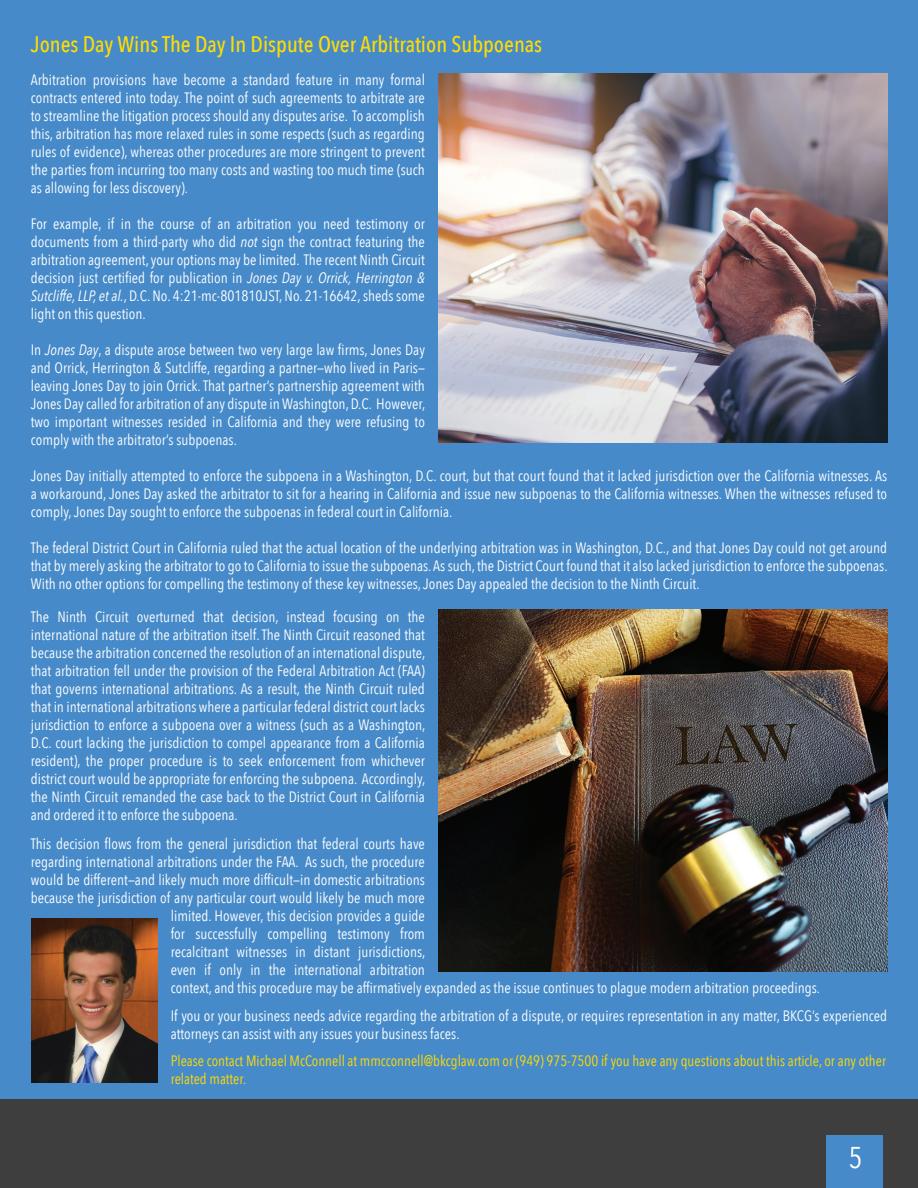
<style>
.page{position:relative;width:918px;height:1188px;background:#fff}
.page>*{position:absolute;margin:0;border:0;box-sizing:border-box;transform-origin:0 0}
.t1{font:30px "Avenir Next Condensed";color:#fff}
.t2{font:500 22.5px "Avenir Next Condensed";color:#ffdc01}
.t3{font:15px/18px "Avenir Next Condensed";color:#fff;text-align:justify}
.t4{font:15px/18px "Avenir Next Condensed";color:#ffdc01}
.s1{font-style:italic}
</style>
<div class="page">
<div style="left:0;top:0;width:918px;height:1117px;background:#468ac9"></div>
<div style="left:0;top:1099px;width:918px;height:89px;background:#3e3e3f"></div>
<div style="left:827px;top:1135px;width:56px;height:53px;background:#468ac9"></div>
<img style="left:438px;top:74px;width:450px;height:369px">
<img style="left:438px;top:609px;width:450px;height:363px">
<img style="left:32px;top:918px;width:125px;height:165px">
<h2 class="t2" style="left:31px;top:31px;width:513px">Jones Day Wins The Day In Dispute Over Arbitration Subpoenas</h2>
<p class="t3" style="left:31px;top:70px;width:396px">Arbitration provisions have become a standard feature in many formal contracts entered into today. The point of such agreements to arbitrate are to streamline the litigation process should any disputes arise. To accomplish this, arbitration has more relaxed rules in some respects (such as regarding rules of evidence), whereas other procedures are more stringent to prevent the parties from incurring too many costs and wasting too much time (such as allowing for less discovery).</p>
<p class="t3" style="left:31px;top:214px;width:396px">For example, if in the course of an arbitration you need testimony or documents from a third-party who did <span class="s1">not</span> sign the contract featuring the arbitration agreement, your options may be limited. The recent Ninth Circuit decision just certified for publication in <span class="s1">Jones Day v. Orrick, Herrington &amp; Sutcliffe, LLP, et al.</span>, D.C. No. 4:21-mc-801810JST, No. 21-16642, sheds some light on this question.</p>
<p class="t3" style="left:31px;top:340px;width:396px">In <span class="s1">Jones Day</span>, a dispute arose between two very large law firms, Jones Day and Orrick, Herrington &amp; Sutcliffe, regarding a partner—who lived in Paris— leaving Jones Day to join Orrick. That partner’s partnership agreement with Jones Day called for arbitration of any dispute in Washington, D.C. However, two important witnesses resided in California and they were refusing to comply with the arbitrator’s subpoenas.</p>
<p class="t3" style="left:31px;top:466px;width:858px">Jones Day initially attempted to enforce the subpoena in a Washington, D.C. court, but that court found that it lacked jurisdiction over the California witnesses. As a workaround, Jones Day asked the arbitrator to sit for a hearing in California and issue new subpoenas to the California witnesses. When the witnesses refused to comply, Jones Day sought to enforce the subpoenas in federal court in California.</p>
<p class="t3" style="left:31px;top:538px;width:858px">The federal District Court in California ruled that the actual location of the underlying arbitration was in Washington, D.C., and that Jones Day could not get around that by merely asking the arbitrator to go to California to issue the subpoenas. As such, the District Court found that it also lacked jurisdiction to enforce the subpoenas.<br>With no other options for compelling the testimony of these key witnesses, Jones Day appealed the decision to the Ninth Circuit.</p>
<p class="t3" style="left:31px;top:607px;width:396px">The Ninth Circuit overturned that decision, instead focusing on the international nature of the arbitration itself. The Ninth Circuit reasoned that because the arbitration concerned the resolution of an international dispute, that arbitration fell under the provision of the Federal Arbitration Act (FAA) that governs international arbitrations. As a result, the Ninth Circuit ruled that in international arbitrations where a particular federal district court lacks jurisdiction to enforce a subpoena over a witness (such as a Washington, D.C. court lacking the jurisdiction to compel appearance from a California resident), the proper procedure is to seek enforcement from whichever district court would be appropriate for enforcing the subpoena. Accordingly, the Ninth Circuit remanded the case back to the District Court in California and ordered it to enforce the subpoena.</p>
<p class="t3" style="left:31px;top:834px;width:396px">This decision flows from the general jurisdiction that federal courts have</p>
<p class="t3" style="left:31px;top:852px;width:396px">regarding international arbitrations under the FAA. As such, the procedure</p>
<p class="t3" style="left:31px;top:870px;width:396px">would be different—and likely much more difficult—in domestic arbitrations</p>
<p class="t3" style="left:31px;top:888px;width:396px">because the jurisdiction of any particular court would likely be much more</p>
<p class="t3" style="left:171px;top:906px;width:256px">limited. However, this decision provides a guide</p>
<p class="t3" style="left:171px;top:924px;width:256px">for successfully compelling testimony from</p>
<p class="t3" style="left:171px;top:942px;width:256px">recalcitrant witnesses in distant jurisdictions,</p>
<p class="t3" style="left:171px;top:960px;width:256px">even if only in the international arbitration</p>
<p class="t3" style="left:171px;top:978px;width:651px">context, and this procedure may be affirmatively expanded as the issue continues to plague modern arbitration proceedings.</p>
<p class="t3" style="left:171px;top:1006px;width:718px">If you or your business needs advice regarding the arbitration of a dispute, or requires representation in any matter, BKCG’s experienced attorneys can assist with any issues your business faces.</p>
<p class="t4" style="left:171px;top:1051px;width:717px">Please contact Michael McConnell at mmcconnell@bkcglaw.com or (949) 975-7500 if you have any questions about this article, or any other related matter.</p>
<h1 class="t1" style="left:848px;top:1132px;width:16px">5</h1>
</div>
